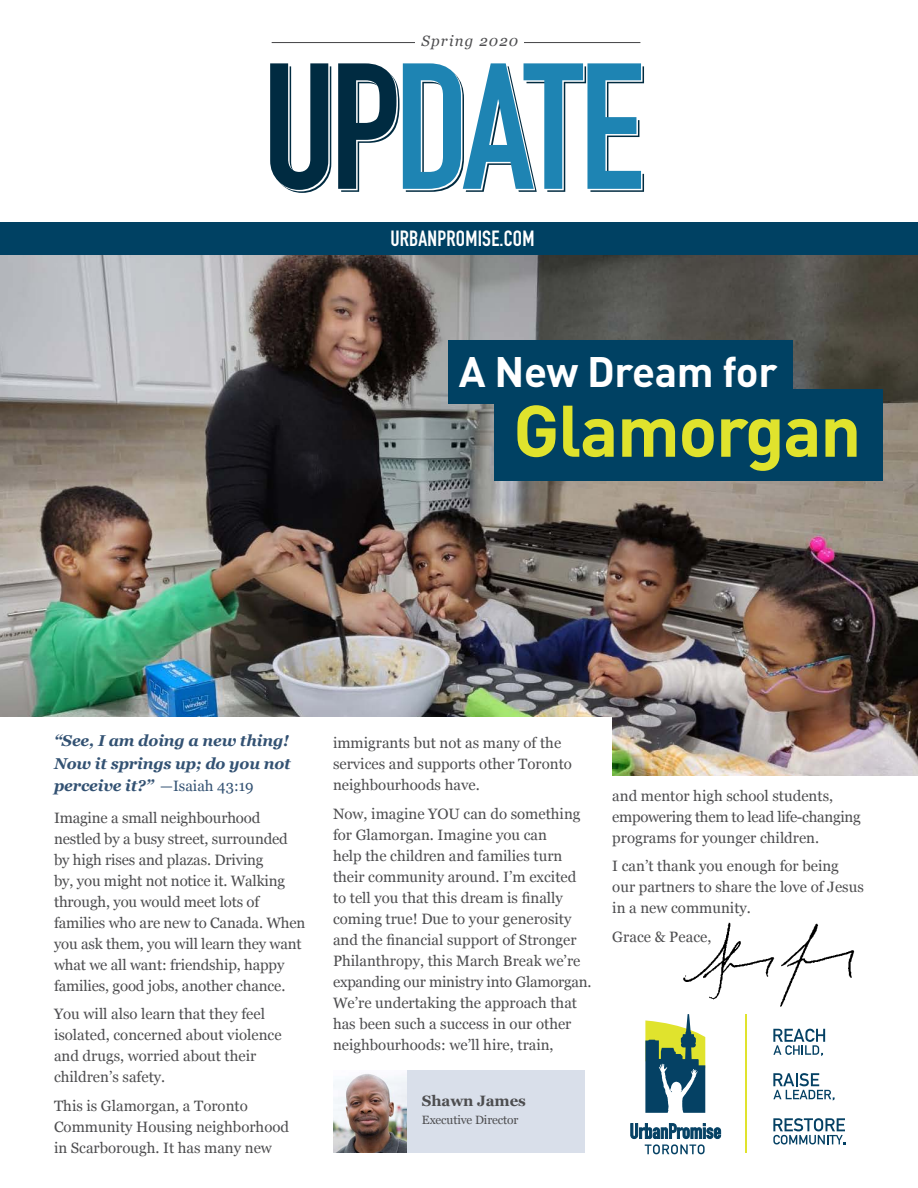
<style>
.page{position:relative;width:918px;height:1188px;background:#fff}
.page>*{position:absolute;margin:0;border:0;box-sizing:border-box;transform-origin:0 0}
.t1{font:700 71.7px "DIN";letter-spacing:-.02em;color:#e0e32d}
.t2{font:700 42.15px "DIN";letter-spacing:-.01em;color:#fff}
.t3{font:700 21.75px "DIN Condensed";letter-spacing:.01em;color:#fff}
.t4{font:italic 700 15.6px/22.5px "Georgia";letter-spacing:-.01em;color:#335273}
.t5{font:15px/21px "Georgia";color:#4d4d4f}
.t6{font:italic 15px "Georgia";letter-spacing:.08em;color:#4d4d4f}
.t7{font:700 15px "Georgia";letter-spacing:-.01em;color:#4d4d4f}
.t8{font:12px "Georgia";letter-spacing:-.01em;color:#4d4d4f}
.s1{font-weight:400;font-style:normal;font-size:15px}
</style>
<div class="page">
<img style="left:0;top:255px;width:918px;height:521px">
<div style="left:0;top:223px;width:918px;height:32px;background:#004163"></div>
<svg style="left:270px;top:63px;width:374px;height:130px"></svg>
<hr style="left:745px;top:1014px;width:2px;height:139px;background:#e0e32d">
<svg style="left:645px;top:1014px;width:60px;height:99px"></svg>
<svg style="left:630px;top:1123px;width:91px;height:31px"></svg>
<svg style="left:773px;top:1029px;width:52px;height:27px"></svg>
<svg style="left:773px;top:1073px;width:62px;height:28px"></svg>
<svg style="left:773px;top:1118px;width:73px;height:27px"></svg>
<hr style="left:272px;top:42px;width:368px;height:1px;background:#4d4d4f">
<div style="left:416px;top:34px;width:108px;height:19px;background:#fff"></div>
<div style="left:0;top:717px;width:612px;height:221px;background:#fff"></div>
<div style="left:378px;top:1071px;width:207px;height:82px;background:#d9dfea"></div>
<img style="left:333px;top:1071px;width:74px;height:82px">
<img style="left:683px;top:922px;width:172px;height:85px">
<div style="left:448px;top:341px;width:344px;height:63px;background:#004163"></div>
<div style="left:494px;top:389px;width:389px;height:92px;background:#004163"></div>
<p class="t6" style="left:421px;top:31px;width:98px">Spring 2020</p>
<h3 class="t3" style="left:390px;top:224px;width:146px">URBANPROMISE.COM</h3>
<h2 class="t2" style="left:459px;top:344px;width:320px">A New Dream for</h2>
<h1 class="t1" style="left:513px;top:384px;width:350px">Glamorgan</h1>
<p class="t4" style="left:54px;top:730px;width:238px">“See, I am doing a new thing!<br>Now it springs up; do you not perceive it?” <span class="s1">—Isaiah 43:19</span></p>
<p class="t5" style="left:54px;top:806px;width:253px">Imagine a small neighbourhood nestled by a busy street, surrounded by high rises and plazas. Driving<br>by, you might not notice it. Walking through, you would meet lots of families who are new to Canada. When you ask them, you will learn they want what we all want: friendship, happy families, good jobs, another chance.</p>
<p class="t5" style="left:54px;top:1003px;width:229px">You will also learn that they feel isolated, concerned about violence and drugs, worried about their children’s safety.</p>
<p class="t5" style="left:54px;top:1094px;width:237px">This is Glamorgan, a Toronto<br>Community Housing neighborhood in Scarborough. It has many new</p>
<p class="t5" style="left:333px;top:732px;width:240px">immigrants but not as many of the services and supports other Toronto neighbourhoods have.</p>
<p class="t5" style="left:333px;top:802px;width:260px">Now, imagine YOU can do something for Glamorgan. Imagine you can<br>help the children and families turn their community around. I’m excited to tell you that this dream is finally coming true! Due to your generosity and the financial support of Stronger Philanthropy, this March Break we’re expanding our ministry into Glamorgan.<br>We’re undertaking the approach that has been such a success in our other neighbourhoods: we’ll hire, train,</p>
<p class="t7" style="left:422px;top:1090px;width:105px">Shawn James</p>
<p class="t8" style="left:422px;top:1111px;width:98px">Executive Director</p>
<p class="t5" style="left:612px;top:784px;width:250px">and mentor high school students, empowering them to lead life-changing programs for younger children.</p>
<p class="t5" style="left:612px;top:855px;width:253px">I can’t thank you enough for being our partners to share the love of Jesus in a new community.</p>
<p class="t5" style="left:612px;top:926px;width:101px">Grace &amp; Peace,</p>
</div>
